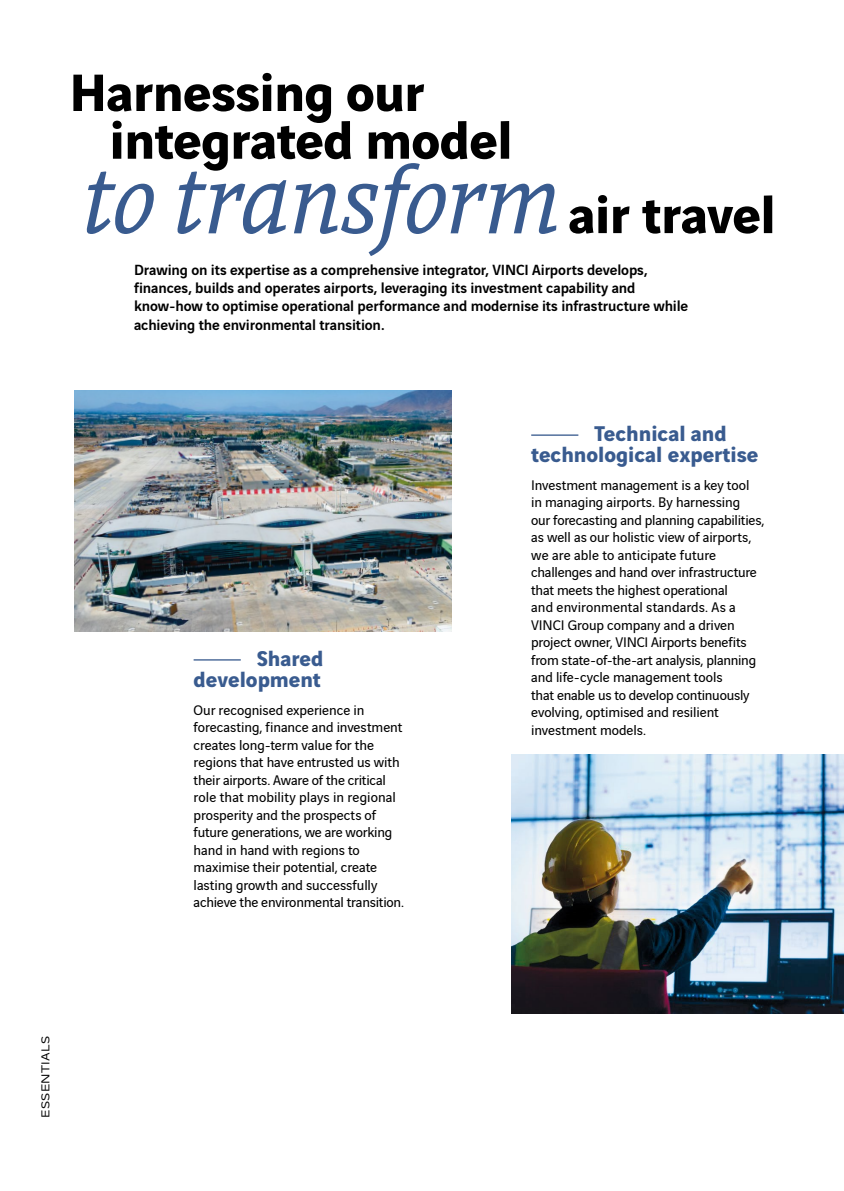
<style>
.page{position:relative;width:844px;height:1191px;background:#fff}
.page>*{position:absolute;margin:0;border:0;box-sizing:border-box;transform-origin:0 0}
.t1{font:italic 105px "Vinci Serif";color:#395b8f}
.t2{font:700 56px/47.8px "Vinci Sans";letter-spacing:-.01em;color:#000}
.t3{font:700 22.75px/21px "Vinci Sans";color:#395b8f;text-align:right}
.t4{font:500 15.75px/18.4px "Vinci Sans";letter-spacing:-.005em;color:#000}
.t5{font:14.88px/17.5px "Vinci Sans";letter-spacing:-.005em;color:#000}
.t6{font:12.25px "Vinci Sans Expanded";letter-spacing:.01em;color:#000}
.s1{font-family:"Vinci Sans";font-weight:700;font-style:normal;font-size:56px;color:#000}
</style>
<div class="page">
<img style="left:74px;top:390px;width:377px;height:241px">
<img style="left:511px;top:755px;width:332px;height:258px">
<hr style="left:193px;top:659px;width:48px;height:1px;background:#395b8f">
<hr style="left:531px;top:434px;width:47px;height:2px;background:#395b8f">
<h2 class="t2" style="left:109px;top:63px;width:404px;text-indent:-40px">Harnessing our integrated model</h2>
<h1 class="t1" style="left:81px;top:125px;width:695px">to transform<span class="s1">air travel</span></h1>
<p class="t4" style="left:134px;top:259px;width:555px">Drawing on its expertise as a comprehensive integrator, VINCI Airports develops, finances, builds and operates airports, leveraging its investment capability and know-how to optimise operational performance and modernise its infrastructure while achieving the environmental transition.</p>
<h3 class="t3" style="left:193px;top:646px;width:131px">Shared development</h3>
<p class="t5" style="left:193px;top:699px;width:212px">Our recognised experience in forecasting, finance and investment creates long-term value for the regions that have entrusted us with their airports. Aware of the critical role that mobility plays in regional prosperity and the prospects of future generations, we are working hand in hand with regions to maximise their potential, create lasting growth and successfully achieve the environmental transition.</p>
<h3 class="t3" style="left:531px;top:421px;width:229px;text-align:left;text-indent:63px">Technical and technological expertise</h3>
<p class="t5" style="left:531px;top:475px;width:235px">Investment management is a key tool<br>in managing airports. By harnessing<br>our forecasting and planning capabilities, as well as our holistic view of airports, we are able to anticipate future challenges and hand over infrastructure that meets the highest operational<br>and environmental standards. As a VINCI Group company and a driven project owner, VINCI Airports benefits from state-of-the-art analysis, planning and life-cycle management tools<br>that enable us to develop continuously evolving, optimised and resilient investment models.</p>
<p class="t6" style="left:37px;top:1117px;width:83px;rotate:-90deg">ESSENTIALS</p>
</div>
